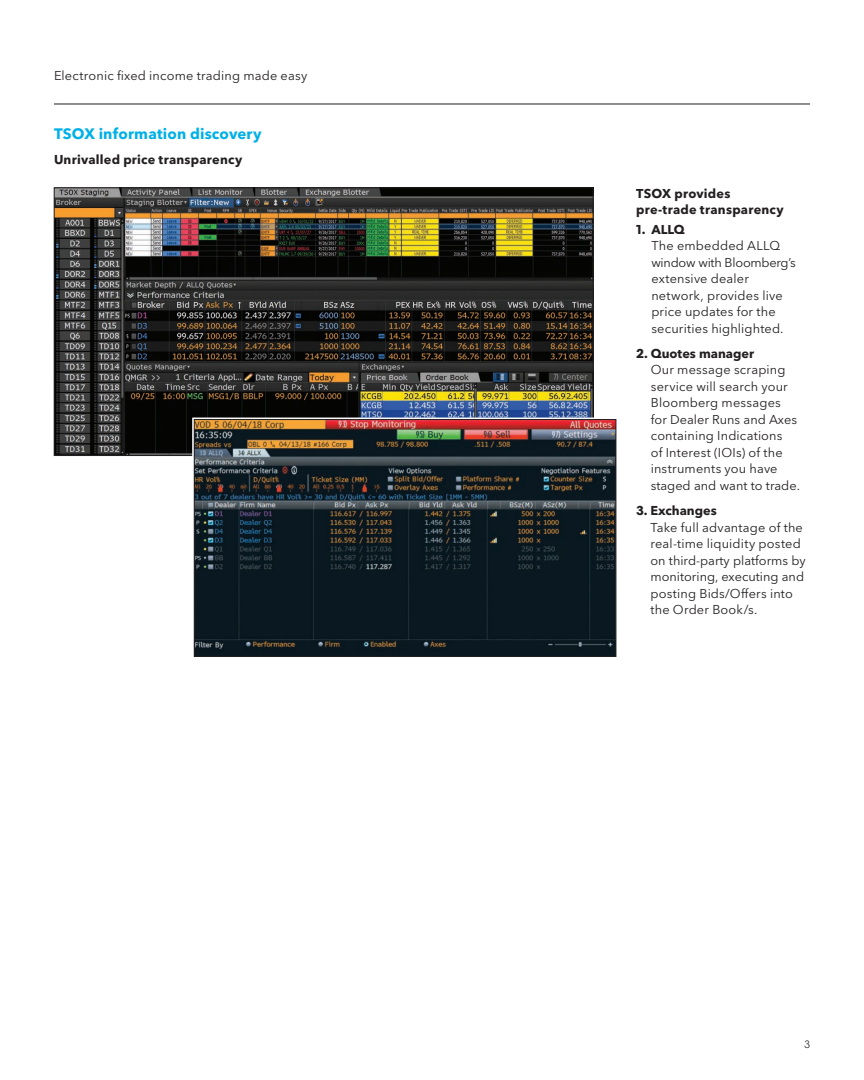
<style>
.page{position:relative;width:864px;height:1080px;background:#fff}
.page>*{position:absolute;margin:0;border:0;box-sizing:border-box;transform-origin:0 0}
.Colored_Subhead{font:700 15px "Avenir Next P For BBG";letter-spacing:.01em;color:#00b0e7}
.body{font:12.75px/16.5px "Avenir Next P For BBG";letter-spacing:.01em;color:#231f20}
.Black_Subhead{font:700 12.75px/16.5px "Avenir Next P For BBG";letter-spacing:.02em;color:#231f20}
.t1{font:10.5px "Avenir Next P For BBG";color:#231f20}
.s1{font-weight:700}
</style>
<div class="page">
<hr style="left:54px;top:104px;width:756px;height:1px;background:#231f20">
<img style="left:56px;top:190px;width:535px;height:264px">
<img style="left:196px;top:421px;width:418px;height:234px">
<div style="left:194px;top:419px;width:422px;height:238px;border:1px solid #231f20"></div>
<p class="body" style="left:54px;top:67px;width:255px">Electronic fixed income trading made easy</p>
<p class="Colored_Subhead" style="left:54px;top:124px;width:209px">TSOX information discovery</p>
<p class="Black_Subhead" style="left:54px;top:151px;width:190px">Unrivalled price transparency</p>
<p class="Black_Subhead" style="left:636px;top:185px;width:149px">TSOX provides pre-trade transparency</p>
<p class="body" style="left:651px;top:221px;width:146px;text-indent:-15px"><span class="s1">1. ALLQ<br></span>The embedded ALLQ window with Bloomberg’s extensive dealer network, provides live price updates for the securities highlighted.</p>
<p class="body" style="left:651px;top:345px;width:151px;text-indent:-15px"><span class="s1">2. Quotes manager<br></span>Our message scraping service will search your<br>Bloomberg messages for Dealer Runs and Axes containing Indications<br>of Interest (IOIs) of the instruments you have staged and want to trade.</p>
<p class="body" style="left:650px;top:502px;width:157px;text-indent:-14px"><span class="s1">3. Exchanges<br></span>Take full advantage of the real-time liquidity posted on third-party platforms by monitoring, executing and posting Bids/Offers into the Order Book/s.</p>
<p class="t1" style="left:804px;top:1038px;width:8px">3</p>
</div>
